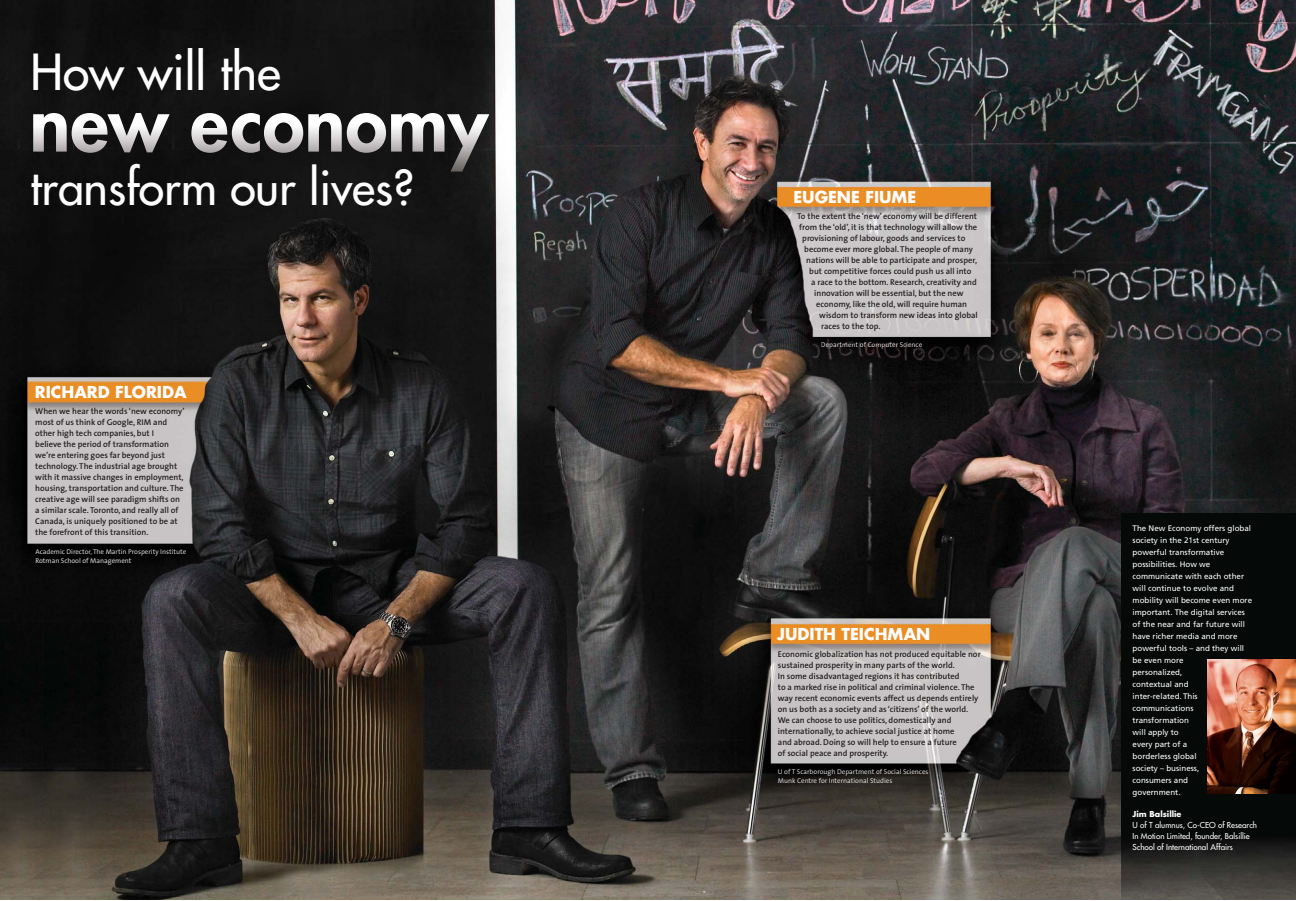
<style>
.page{position:relative;width:1296px;height:901px;background:#fff}
.page>*{position:absolute;margin:0;border:0;box-sizing:border-box;transform-origin:0 0}
.t1{font:48.4px "Futura";color:#fff}
.t2{font:46.8px "Futura";color:#fff}
.t3{font:700 16px "Futura";color:#fff}
.t4{font:600 8.5px/11px "The Sans";color:#231f20}
.t5{font:8px/12px "Frutiger";color:#fff}
.t6{font:8px/11px "Futura";color:#fff}
.t7{font:7px/9px "The Sans";color:#d3d0cf}
.t8{font:7px/9px "The Sans";color:#d3d1d0}
.t9{font:7px "The Sans";color:#d6d3d2}
.s1{color:#d3d0cf}
.s2{color:#d4d2d1}
.s3{color:#d5d2d2}
.s4{color:#d4d1d1}
.s5{color:#d5d3d2}
.s6{color:#d6d2d2}
.s7{color:#d3d1d0}
.s8{color:#d5d2d1}
.s9{color:#d3d0d0}
.s10{color:#d6d4d3}
.s11{color:#d6d3d3}
.s12{color:#d7d5d3}
.s13{color:#d8d5d4}
.s14{color:#d6d4d4}
.s15{color:#d9d6d5}
.s16{color:#dad8d6}
.s17{color:#dbd8d7}
.s18{font-weight:700}
</style>
<div class="page">
<img style="left:0;top:0;width:1295px;height:899px">
<img style="left:33px;top:113px;width:456px;height:58px">
<img style="left:1121px;top:513px;width:174px;height:386px">
<img style="left:1208px;top:660px;width:87px;height:133px">
<img style="left:36px;top:549px;width:150px;height:7px">
<img style="left:36px;top:558px;width:95px;height:7px">
<img style="left:778px;top:769px;width:150px;height:6px">
<img style="left:778px;top:778px;width:114px;height:5px">
<img style="left:821px;top:342px;width:101px;height:7px">
<h1 class="t1" style="left:30px;top:48px;width:252px">How will the</h1>
<h1 class="t2" style="left:30px;top:164px;width:385px">transform our lives?</h1>
<h2 class="t3" style="left:35px;top:385px;width:153px">RICHARD FLORIDA</h2>
<p class="t4" style="left:35px;top:406px;width:151px">When we hear the words ‘new economy’ most of us think of Google, RIM and other high tech companies, but I<br>believe the period of transformation we’re entering goes far beyond just technology. The industrial age brought with it massive changes in employment, housing, transportation and culture. The creative age will see paradigm shifts on a similar scale. Toronto, and really all of Canada, is uniquely positioned to be at the forefront of this transition.</p>
<p class="t8" style="left:35px;top:548px;width:152px">Academic Dir<span class="s1">ect</span>or, <span class="s1">Th</span>e Martin Prospe<span class="s1">rity I</span>nstitute<br><span class="s2">Rotman School of Managem</span><span class="s3">ent</span></p>
<h2 class="t3" style="left:793px;top:190px;width:124px">EUGENE FIUME</h2>
<p class="t4" style="left:797px;top:211px;width:181px">To the extent the ‘new’ economy will be different</p>
<p class="t4" style="left:799px;top:222px;width:179px">from the ‘old’, it is that technology will allow the</p>
<p class="t4" style="left:802px;top:233px;width:165px">provisioning of labour, goods and services to</p>
<p class="t4" style="left:804px;top:244px;width:170px">become ever more global. The people of many</p>
<p class="t4" style="left:806px;top:255px;width:172px">nations will be able to participate and prosper,</p>
<p class="t4" style="left:809px;top:266px;width:164px">but competitive forces could push us all into</p>
<p class="t4" style="left:811px;top:277px;width:167px">a race to the bottom. Research, creativity and</p>
<p class="t4" style="left:814px;top:288px;width:151px">innovation will be essential, but the new</p>
<p class="t4" style="left:816px;top:299px;width:152px">economy, like the old, will require human</p>
<p class="t4" style="left:819px;top:310px;width:160px">wisdom to transform new ideas into global</p>
<p class="t4" style="left:821px;top:321px;width:61px">races to the top.</p>
<p class="t9" style="left:821px;top:342px;width:103px">Dep<span class="s4">art</span>men<span class="s5">t o</span>f C<span class="s6">ompute</span><span class="s7">r S</span><span class="s8">cie</span><span class="s1">nce</span></p>
<h2 class="t3" style="left:777px;top:626px;width:155px">JUDITH TEICHMAN</h2>
<p class="t4" style="left:778px;top:649px;width:204px">Economic globalization has not produced equitable nor sustained prosperity in many parts of the world.<br>In some disadvantaged regions it has contributed<br>to a marked rise in political and criminal violence. The way recent economic events affect us depends entirely on us both as a society and as ‘citizens’ of the world.<br>We can choose to use politics, domestically and internationally, to achieve social justice at home<br>and abroad. Doing so will help to ensure a future<br>of social peace and prosperity.</p>
<p class="t7" style="left:778px;top:767px;width:152px"><span class="s9">U o</span>f T Scarborough Depar<span class="s7">tme</span>nt <span class="s7">of Social Sc</span><span class="s4">ien</span><span class="s7">ces<br></span><span class="s3">Mun</span><span class="s10">k C</span><span class="s11">ent</span><span class="s12">re</span> <span class="s13">for</span> <span class="s14">In</span><span class="s13">ternat</span><span class="s15">ional</span> <span class="s16">Studie</span><span class="s17">s</span></p>
<p class="t5" style="left:1132px;top:523px;width:121px">The New Economy offers global society in the 21st century powerful transformative possibilities. How we communicate with each other will continue to evolve and mobility will become even more important. The digital services of the near and far future will have richer media and more powerful tools – and they will be even more<br>personalized,<br>contextual and<br>inter-related. This communications<br>transformation<br>will apply to<br>every part of a<br>borderless global<br>society – business,<br>consumers and<br>government.</p>
<p class="t6" style="left:1132px;top:808px;width:126px"><span class="s18">Jim Balsillie<br></span>U of T alumnus, Co-CEO of Research<br>In Motion Limited, founder, Balsillie<br>School of International Affairs</p>
</div>
